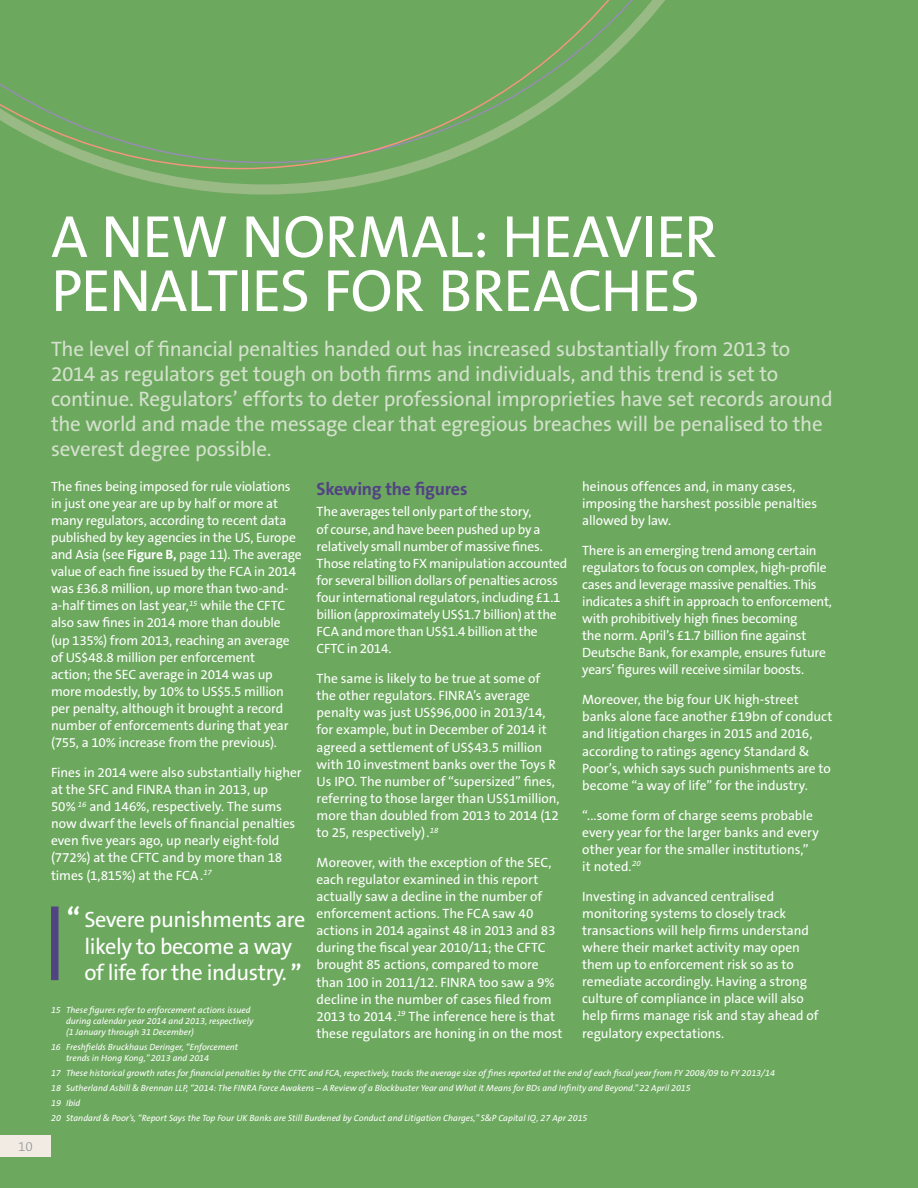
<style>
.page{position:relative;width:918px;height:1188px;background:#6ca85e}
.page>*{position:absolute;margin:0;border:0;box-sizing:border-box;transform-origin:0 0}
.t1{font:60px/54px "The Sans B5 Plain";letter-spacing:-.02em;color:#fff}
.t2{font:22.35px/26.5px "The Sans B5 Plain";letter-spacing:-.02em;color:#fff}
.t3{font:21px/25.2px "The Sans B5 Plain";letter-spacing:-.015em;color:#d4e1cd}
.t4{font:700 18px "The Sans B7";letter-spacing:-.015em;color:#524383}
.t5{font:13.5px/17.1px "The Sans B5 Plain";letter-spacing:-.01em;color:#fff}
.t6{font:300 13.5px "The Sans B3";color:#939598}
.t7{font:italic 9px/10.8px "The Sans B5 Plain";color:#fff}
.s1{font-family:"The Sans B7";font-weight:700}
.s2{font-family:"The Sans B7";font-weight:700;font-size:27.9px}
</style>
<div class="page">
<svg style="left:106px;top:169px;width:318px;height:26px"></svg>
<svg style="left:0;top:0;width:665px;height:169px"></svg>
<div style="left:51px;top:907px;width:8px;height:73px;background:#524383"></div>
<div style="left:0;top:1135px;width:51px;height:21px;background:#f1ebe3"></div>
<p class="t6" style="left:18px;top:1139px;width:16px">10</p>
<h1 class="t1" style="left:51px;top:212px;width:668px">A NEW NORMAL: HEAVIER<br>PENALTIES FOR BREACHES</h1>
<p class="t3" style="left:51px;top:337px;width:783px">The level of financial penalties handed out has increased substantially from 2013 to 2014 as regulators get tough on both firms and individuals, and this trend is set to continue. Regulators’ efforts to deter professional improprieties have set records around the world and made the message clear that egregious breaches will be penalised to the severest degree possible.</p>
<p class="t5" style="left:51px;top:478px;width:252px">The fines being imposed for rule violations in just one year are up by half or more at many regulators, according to recent data published by key agencies in the US, Europe and Asia (see <span class="s1">Figure B,</span> page 11). The average value of each fine issued by the FCA in 2014 was £36.8 million, up more than two-and&shy;a-half times on last year,<sup>15</sup> while the CFTC also saw fines in 2014 more than double (up 135%) from 2013, reaching an average of US$48.8 million per enforcement<br>action; the SEC average in 2014 was up more modestly, by 10% to US$5.5 million per penalty, although it brought a record number of enforcements during that year (755, a 10% increase from the previous).</p>
<p class="t5" style="left:51px;top:764px;width:252px">Fines in 2014 were also substantially higher at the SFC and FINRA than in 2013, up<br>50% <sup>16</sup> and 146%, respectively. The sums now dwarf the levels of financial penalties even five years ago, up nearly eight-fold (772%) at the CFTC and by more than 18 times (1,815%) at the FCA .<sup>17</sup></p>
<p class="t5" style="left:582px;top:478px;width:236px">heinous offences and, in many cases, imposing the harshest possible penalties allowed by law.</p>
<p class="t5" style="left:582px;top:542px;width:251px">There is an emerging trend among certain regulators to focus on complex, high-profile cases and leverage massive penalties. This indicates a shift in approach to enforcement, with prohibitively high fines becoming<br>the norm. April’s £1.7 billion fine against Deutsche Bank, for example, ensures future years’ figures will receive similar boosts.</p>
<p class="t5" style="left:582px;top:692px;width:252px">Moreover, the big four UK high-street banks alone face another £19bn of conduct and litigation charges in 2015 and 2016, according to ratings agency Standard &amp; Poor’s, which says such punishments are to become “a way of life” for the industry.</p>
<p class="t5" style="left:582px;top:807px;width:238px">“...some form of charge seems probable every year for the larger banks and every other year for the smaller institutions,” it noted.<sup>20</sup></p>
<p class="t5" style="left:582px;top:888px;width:238px">Investing in advanced centralised monitoring systems to closely track transactions will help firms understand where their market activity may open them up to enforcement risk so as to remediate accordingly. Having a strong culture of compliance in place will also help firms manage risk and stay ahead of regulatory expectations.</p>
<h3 class="t4" style="left:317px;top:479px;width:152px">Skewing the figures</h3>
<p class="t5" style="left:317px;top:504px;width:252px">The averages tell only part of the story,<br>of course, and have been pushed up by a relatively small number of massive fines.<br>Those relating to FX manipulation accounted for several billion dollars of penalties across four international regulators, including £1.1 billion (approximately US$1.7 billion) at the FCA and more than US$1.4 billion at the CFTC in 2014.</p>
<p class="t5" style="left:317px;top:670px;width:244px">The same is likely to be true at some of the other regulators. FINRA’s average penalty was just US$96,000 in 2013/14, for example, but in December of 2014 it agreed a settlement of US$43.5 million with 10 investment banks over the Toys R Us IPO. The number of “supersized” fines, referring to those larger than US$1million, more than doubled from 2013 to 2014 (12 to 25, respectively).<sup>18</sup></p>
<p class="t5" style="left:317px;top:854px;width:247px">Moreover, with the exception of the SEC, each regulator examined in this report actually saw a decline in the number of enforcement actions. The FCA saw 40 actions in 2014 against 48 in 2013 and 83 during the fiscal year 2010/11; the CFTC brought 85 actions, compared to more than 100 in 2011/12. FINRA too saw a 9% decline in the number of cases filed from 2013 to 2014 .<sup>19</sup> The inference here is that these regulators are honing in on the most</p>
<h2 class="t2" style="left:84px;top:907px;width:223px;text-indent:-17px"><span class="s2">“</span> Severe punishments are likely to become a way of life for the industry. <span class="s1">”</span></h2>
<p class="t7" style="left:66px;top:1005px;width:189px;text-indent:-15px">15 These figures refer to enforcement actions issued during calendar year 2014 and 2013, respectively (1 January through 31 December)</p>
<p class="t7" style="left:66px;top:1042px;width:174px;text-indent:-15px">16 Freshfields Bruckhaus Deringer, “Enforcement trends in Hong Kong,” 2013 and 2014</p>
<p class="t7" style="left:51px;top:1065px;width:725px;line-height:15px">17 These historical growth rates for financial penalties by the CFTC and FCA, respectively, tracks the average size of fines reported at the end of each fiscal year from FY 2008/09 to FY 2013/14<br>18 Sutherland Asbill &amp; Brennan LLP, “2014: The FINRA Force Awakens – A Review of a Blockbuster Year and What it Means for BDs and Infinity and Beyond.”22 April 2015<br>19 Ibid<br>20 Standard &amp; Poor’s, “Report Says the Top Four UK Banks are Still Burdened by Conduct and Litigation Charges,” S&amp;P Capital IQ, 27 Apr 2015</p>
</div>
